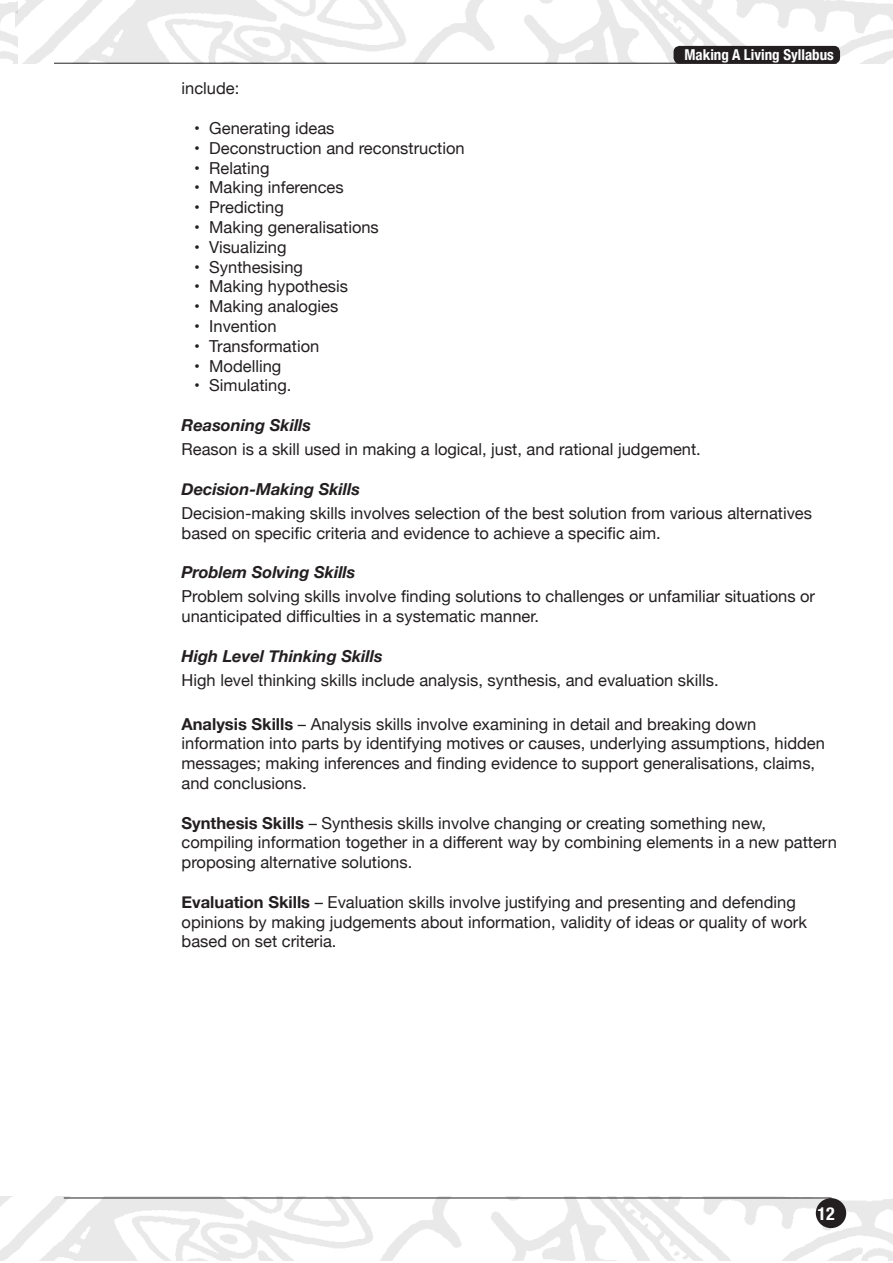
<style>
.page{position:relative;width:893px;height:1263px;background:#fff}
.page>*{position:absolute;margin:0;border:0;box-sizing:border-box;transform-origin:0 0}
.t1{font:700 condensed 18px "Helvetica Neue";color:#fff}
.t2{font:16.5px/19.8px "Helvetica Neue";color:#231f20}
.t3{font:italic 700 16.5px "Helvetica Neue";color:#231f20}
.t4{font:700 condensed 15px "Helvetica Neue";color:#fff}
.s1{font-weight:700}
</style>
<div class="page">
<img style="left:0;top:1196px;width:893px;height:65px">
<img style="left:15px;top:0;width:878px;height:64px">
<div style="left:816px;top:1198px;width:30px;height:30px;background:#231f20;border-radius:50%"></div>
<div style="left:674px;top:46px;width:166px;height:18px;background:#231f20;border-radius:6px"></div>
<hr style="left:54px;top:63px;width:783px;height:1px;background:#231f20">
<hr style="left:64px;top:1197px;width:767px;height:1px;background:#231f20">
<p class="t4" style="left:684px;top:42px;width:151px">Making A Living Syllabus</p>
<p class="t2" style="left:182px;top:80px;width:59px">include:</p>
<p class="t2" style="left:194px;top:119px;width:142px">• Generating ideas</p>
<p class="t2" style="left:194px;top:139px;width:272px">• Deconstruction and reconstruction</p>
<p class="t2" style="left:194px;top:159px;width:77px">• Relating</p>
<p class="t2" style="left:194px;top:179px;width:151px">• Making inferences</p>
<p class="t2" style="left:194px;top:198px;width:91px">• Predicting</p>
<p class="t2" style="left:194px;top:218px;width:186px">• Making generalisations</p>
<p class="t2" style="left:194px;top:238px;width:94px">• Visualizing</p>
<p class="t2" style="left:194px;top:258px;width:110px">• Synthesising</p>
<p class="t2" style="left:194px;top:278px;width:155px">• Making hypothesis</p>
<p class="t2" style="left:194px;top:297px;width:145px">• Making analogies</p>
<p class="t2" style="left:194px;top:317px;width:84px">• Invention</p>
<p class="t2" style="left:194px;top:337px;width:126px">• Transformation</p>
<p class="t2" style="left:194px;top:357px;width:89px">• Modelling</p>
<p class="t2" style="left:194px;top:377px;width:99px">• Simulating.</p>
<p class="t3" style="left:182px;top:412px;width:131px">Reasoning Skills</p>
<p class="t2" style="left:182px;top:440px;width:521px">Reason is a skill used in making a logical, just, and rational judgement.</p>
<p class="t3" style="left:182px;top:476px;width:180px">Decision-Making Skills</p>
<p class="t2" style="left:182px;top:504px;width:632px">Decision-making skills involves selection of the best solution from various alternatives based on specific criteria and evidence to achieve a specific aim.</p>
<p class="t3" style="left:182px;top:559px;width:175px">Problem Solving Skills</p>
<p class="t2" style="left:182px;top:587px;width:635px">Problem solving skills involve finding solutions to challenges or unfamiliar situations or unanticipated difficulties in a systematic manner.</p>
<p class="t3" style="left:182px;top:643px;width:203px">High Level Thinking Skills</p>
<p class="t2" style="left:182px;top:671px;width:538px">High level thinking skills include analysis, synthesis, and evaluation skills.</p>
<p class="t2" style="left:182px;top:715px;width:645px"><span class="s1">Analysis Skills</span> – Analysis skills involve examining in detail and breaking down information into parts by identifying motives or causes, underlying assumptions, hidden messages; making inferences and finding evidence to support generalisations, claims, and conclusions.</p>
<p class="t2" style="left:182px;top:814px;width:657px"><span class="s1">Synthesis Skills</span> – Synthesis skills involve changing or creating something new, compiling information together in a different way by combining elements in a new pattern proposing alternative solutions.</p>
<p class="t2" style="left:182px;top:893px;width:627px"><span class="s1">Evaluation Skills</span> – Evaluation skills involve justifying and presenting and defending opinions by making judgements about information, validity of ideas or quality of work based on set criteria.</p>
<p class="t1" style="left:817px;top:1198px;width:19px">12</p>
</div>
